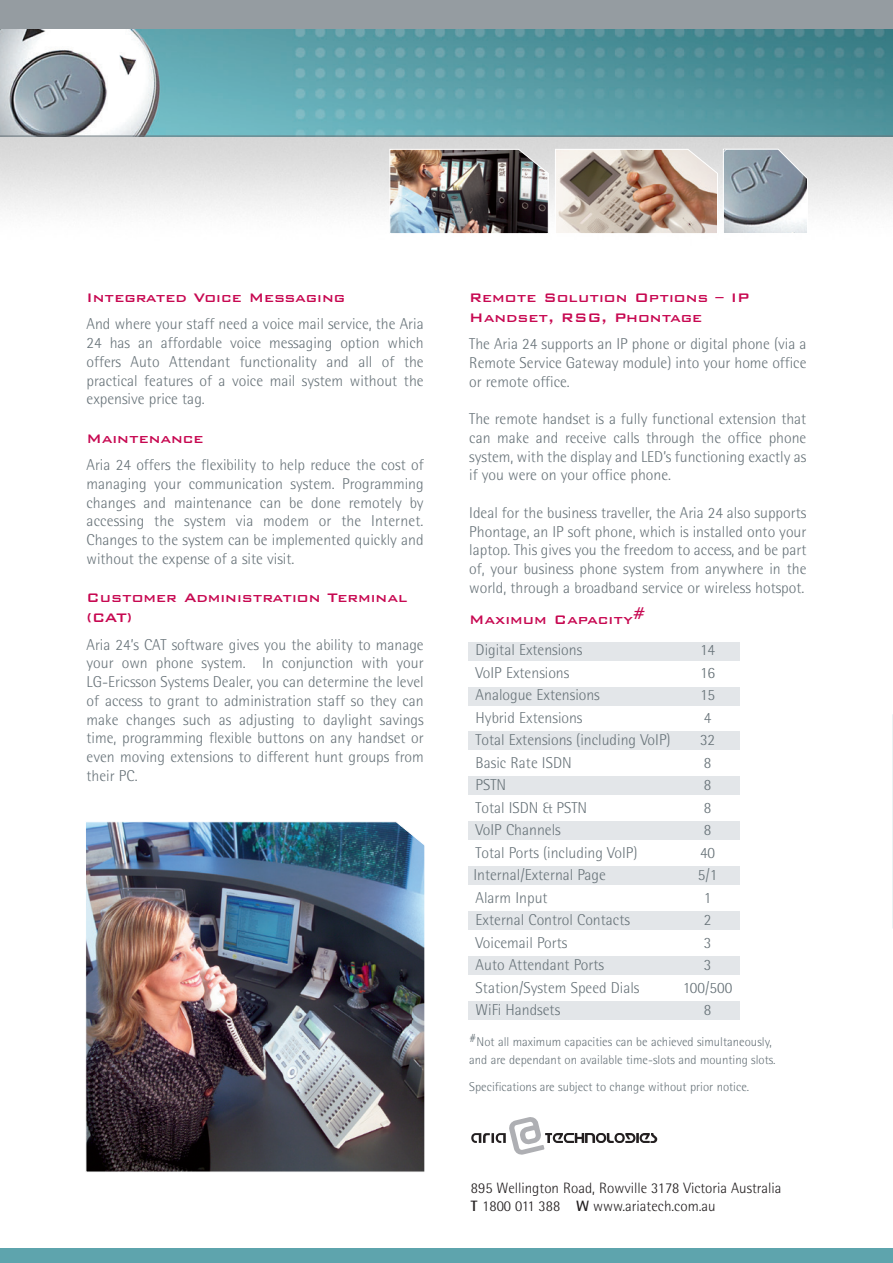
<style>
.page{position:relative;width:893px;height:1263px;background:#fff}
.page>*{position:absolute;margin:0;border:0;box-sizing:border-box;transform-origin:0 0}
.bank{font:500 16.5px/19.8px "Bank Gothic BT";color:#c70851}
.aria_text{font:300 15.75px/18.8px "Rotis Semi Sans";color:#687379;text-align:justify}
.t1{font:300 15px "Rotis Semi Sans";color:#231f20}
.aria_text-2{font:300 12.75px/18px "Rotis Semi Sans";color:#687379}
.s1{font-weight:700}
</style>
<div class="page">
<div style="left:468px;top:642px;width:272px;height:19px;background:#e3e6e9"></div>
<div style="left:468px;top:687px;width:272px;height:19px;background:#e3e6e9"></div>
<div style="left:468px;top:731px;width:272px;height:19px;background:#e3e6e9"></div>
<div style="left:468px;top:776px;width:272px;height:19px;background:#e3e6e9"></div>
<div style="left:468px;top:821px;width:272px;height:18px;background:#e3e6e9"></div>
<div style="left:468px;top:866px;width:272px;height:19px;background:#e3e6e9"></div>
<div style="left:468px;top:911px;width:272px;height:19px;background:#e3e6e9"></div>
<div style="left:468px;top:956px;width:272px;height:19px;background:#e3e6e9"></div>
<div style="left:468px;top:1001px;width:272px;height:19px;background:#e3e6e9"></div>
<svg style="left:892px;top:714px;width:1px;height:215px"></svg>
<div style="left:0;top:0;width:893px;height:30px;background:#959ca1"></div>
<svg style="left:0;top:30px;width:893px;height:106px;background:#6aa3ac"></svg>
<div style="left:0;top:1248px;width:893px;height:15px;background:#5ea4ad"></div>
<img style="left:555px;top:148px;width:253px;height:86px">
<img style="left:389px;top:149px;width:160px;height:85px">
<img style="left:85px;top:821px;width:340px;height:351px">
<hr style="left:0;top:136px;width:893px;height:1px;background:#687379">
<svg style="left:471px;top:1117px;width:186px;height:37px"></svg>
<p class="bank" style="left:87px;top:288px;width:260px">Integrated Voice Messaging</p>
<p class="aria_text" style="left:87px;top:315px;width:339px">And where your staff need a voice mail service, the Aria 24 has an affordable voice messaging option which offers Auto Attendant functionality and all of the practical features of a voice mail system without the expensive price tag.</p>
<p class="bank" style="left:87px;top:428px;width:119px">Maintenance</p>
<p class="aria_text" style="left:87px;top:455px;width:339px">Aria 24 offers the flexibility to help reduce the cost of managing your communication system. Programming changes and maintenance can be done remotely by accessing the system via modem or the Internet.<br>Changes to the system can be implemented quickly and without the expense of a site visit.</p>
<p class="bank" style="left:87px;top:588px;width:322px">Customer Administration Terminal (CAT)</p>
<p class="aria_text" style="left:87px;top:635px;width:339px">Aria 24’s CAT software gives you the ability to manage your own phone system. In conjunction with your LG-Ericsson Systems Dealer, you can determine the level of access to grant to administration staff so they can make changes such as adjusting to daylight savings time, programming flexible buttons on any handset or even moving extensions to different hunt groups from their PC.</p>
<p class="bank" style="left:469px;top:288px;width:282px">Remote Solution Options – IP<br>Handset, RSG, Phontage</p>
<p class="aria_text" style="left:469px;top:334px;width:339px">The Aria 24 supports an IP phone or digital phone (via a Remote Service Gateway module) into your home office or remote office.</p>
<p class="aria_text" style="left:469px;top:409px;width:339px">The remote handset is a fully functional extension that can make and receive calls through the office phone system, with the display and LED’s functioning exactly as if you were on your office phone.</p>
<p class="aria_text" style="left:469px;top:503px;width:339px">Ideal for the business traveller, the Aria 24 also supports Phontage, an IP soft phone, which is installed onto your laptop. This gives you the freedom to access, and be part of, your business phone system from anywhere in the world, through a broadband service or wireless hotspot.</p>
<p class="bank" style="left:469px;top:610px;width:178px">Maximum Capacity#</p>
<p class="aria_text" style="left:476px;top:641px;width:108px">Digital Extensions</p>
<p class="aria_text" style="left:476px;top:663px;width:95px">VoIP Extensions</p>
<p class="aria_text" style="left:476px;top:686px;width:126px">Analogue Extensions</p>
<p class="aria_text" style="left:476px;top:708px;width:108px">Hybrid Extensions</p>
<p class="aria_text" style="left:476px;top:731px;width:197px">Total Extensions (including VoIP)</p>
<p class="aria_text" style="left:476px;top:753px;width:98px">Basic Rate ISDN</p>
<p class="aria_text" style="left:476px;top:776px;width:32px">PSTN</p>
<p class="aria_text" style="left:476px;top:798px;width:113px">Total ISDN &amp; PSTN</p>
<p class="aria_text" style="left:473px;top:819px;width:166px;line-height:22.5px;text-align:left">VoIP Channels<br>Total Ports (including VoIP)<br>Internal/External Page</p>
<p class="aria_text" style="left:476px;top:888px;width:74px">Alarm Input</p>
<p class="aria_text" style="left:476px;top:911px;width:156px">External Control Contacts</p>
<p class="aria_text" style="left:476px;top:933px;width:93px">Voicemail Ports</p>
<p class="aria_text" style="left:476px;top:956px;width:130px">Auto Attendant Ports</p>
<p class="aria_text" style="left:476px;top:978px;width:165px">Station/System Speed Dials</p>
<p class="aria_text" style="left:476px;top:1001px;width:86px">WiFi Handsets</p>
<p class="aria_text-2" style="left:469px;top:1033px;width:308px">#Not all maximum capacities can be achieved simultaneously, and are dependant on available time-slots and mounting slots.</p>
<p class="aria_text-2" style="left:469px;top:1078px;width:281px">Specifications are subject to change without prior notice.</p>
<p class="aria_text" style="left:700px;top:640px;width:17px">14</p>
<p class="aria_text" style="left:700px;top:663px;width:17px">16</p>
<p class="aria_text" style="left:700px;top:685px;width:17px">15</p>
<p class="aria_text" style="left:704px;top:708px;width:9px">4</p>
<p class="aria_text" style="left:700px;top:730px;width:17px">32</p>
<p class="aria_text" style="left:704px;top:753px;width:9px">8</p>
<p class="aria_text" style="left:704px;top:775px;width:9px">8</p>
<p class="aria_text" style="left:704px;top:798px;width:9px">8</p>
<p class="aria_text" style="left:704px;top:820px;width:9px">8</p>
<p class="aria_text" style="left:698px;top:841px;width:21px;line-height:22.5px">40<br>5/1</p>
<p class="aria_text" style="left:704px;top:888px;width:9px">1</p>
<p class="aria_text" style="left:704px;top:910px;width:9px">2</p>
<p class="aria_text" style="left:704px;top:933px;width:9px">3</p>
<p class="aria_text" style="left:704px;top:955px;width:9px">3</p>
<p class="aria_text" style="left:683px;top:978px;width:51px">100/500</p>
<p class="aria_text" style="left:704px;top:1000px;width:9px">8</p>
<p class="t1" style="left:471px;top:1179px;width:312px">895 Wellington Road, Rowville 3178 Victoria Australia</p>
<p class="t1" style="left:471px;top:1197px;width:246px"><span class="s1">T</span> 1800 011 388 <span class="s1">W</span> www.ariatech.com.au</p>
</div>
